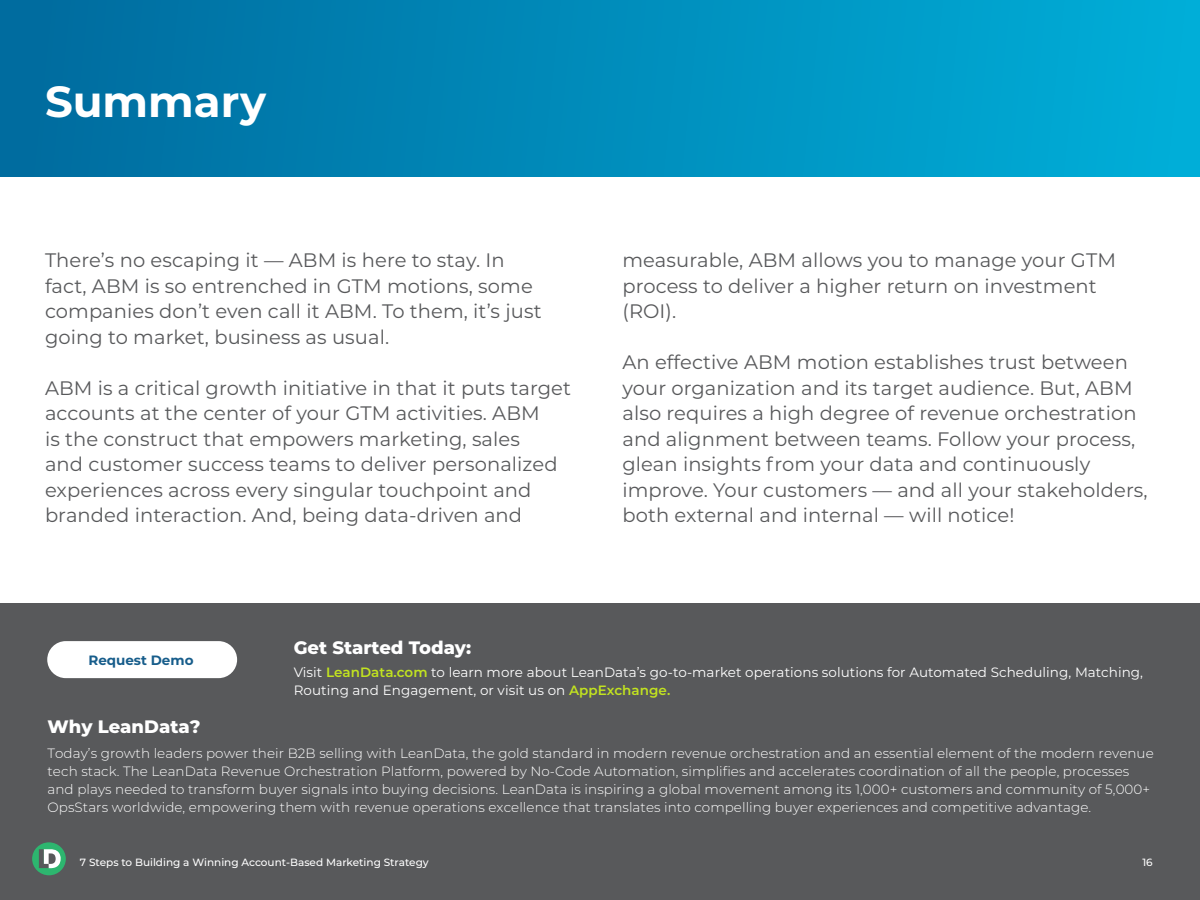
<style>
.page{position:relative;width:1200px;height:900px;background:#fff}
.page>*{position:absolute;margin:0;border:0;box-sizing:border-box;transform-origin:0 0}
.t1{font:700 43.5px "Montserrat";color:#fff}
.t2{font:19.5px/25.5px "Montserrat";letter-spacing:.005em;color:#58595b}
.Gray_Header{font:800 18px "Montserrat";color:#fff}
.t3{font:300 13.5px/18px "Montserrat";letter-spacing:.005em;color:#fff}
.Bullets{font:13.5px/18px "Montserrat";letter-spacing:.005em;color:#fff}
.t4{font:700 13.5px "Montserrat";color:#175d8b}
.t5{font:500 10.5px "Montserrat";color:#fff}
.s1{font-weight:600;color:#c2e320}
</style>
<div class="page">
<div style="left:0;top:603px;width:1200px;height:297px;background:#58595b"></div>
<div style="left:0;top:0;width:1200px;height:177px;background:linear-gradient(to right,#006a9d,#00afd9)"></div>
<div style="left:32px;top:842px;width:34px;height:33px;background:#2db66f;border-radius:50%"></div>
<svg style="left:39px;top:849px;width:22px;height:19px"></svg>
<div style="left:47px;top:641px;width:190px;height:37px;background:#fff;border-radius:19px"></div>
<p class="t1" style="left:45px;top:70px;width:223px">Summary</p>
<p class="t2" style="left:45px;top:247px;width:498px">There’s no escaping it — ABM is here to stay. In fact, ABM is so entrenched in GTM motions, some companies don’t even call it ABM. To them, it’s just going to market, business as usual.</p>
<p class="t2" style="left:45px;top:375px;width:528px">ABM is a critical growth initiative in that it puts target accounts at the center of your GTM activities. ABM<br>is the construct that empowers marketing, sales<br>and customer success teams to deliver personalized experiences across every singular touchpoint and branded interaction. And, being data-driven and</p>
<p class="t2" style="left:622px;top:247px;width:495px">measurable, ABM allows you to manage your GTM process to deliver a higher return on investment (ROI).</p>
<p class="t2" style="left:622px;top:349px;width:527px">An effective ABM motion establishes trust between your organization and its target audience. But, ABM also requires a high degree of revenue orchestration and alignment between teams. Follow your process, glean insights from your data and continuously improve. Your customers — and all your stakeholders, both external and internal — will notice!</p>
<p class="t4" style="left:88px;top:651px;width:107px">Request Demo</p>
<p class="Gray_Header" style="left:294px;top:634px;width:179px">Get Started Today:</p>
<p class="Bullets" style="left:294px;top:663px;width:851px">Visit <span class="s1">LeanData.com</span> to learn more about LeanData’s go-to-market operations solutions for Automated Scheduling, Matching,<br>Routing and Engagement, or visit us on <span class="s1">AppExchange.</span></p>
<p class="Gray_Header" style="left:48px;top:713px;width:154px">Why LeanData?</p>
<p class="t3" style="left:48px;top:743px;width:1108px">Today’s growth leaders power their B2B selling with LeanData, the gold standard in modern revenue orchestration and an essential element of the modern revenue tech stack. The LeanData Revenue Orchestration Platform, powered by No-Code Automation, simplifies and accelerates coordination of all the people, processes and plays needed to transform buyer signals into buying decisions. LeanData is inspiring a global movement among its 1,000+ customers and community of 5,000+ OpsStars worldwide, empowering them with revenue operations excellence that translates into compelling buyer experiences and competitive advantage.</p>
<p class="t5" style="left:80px;top:855px;width:350px">7 Steps to Building a Winning Account-Based Marketing Strategy</p>
<p class="t5" style="left:1142px;top:855px;width:12px">16</p>
</div>
